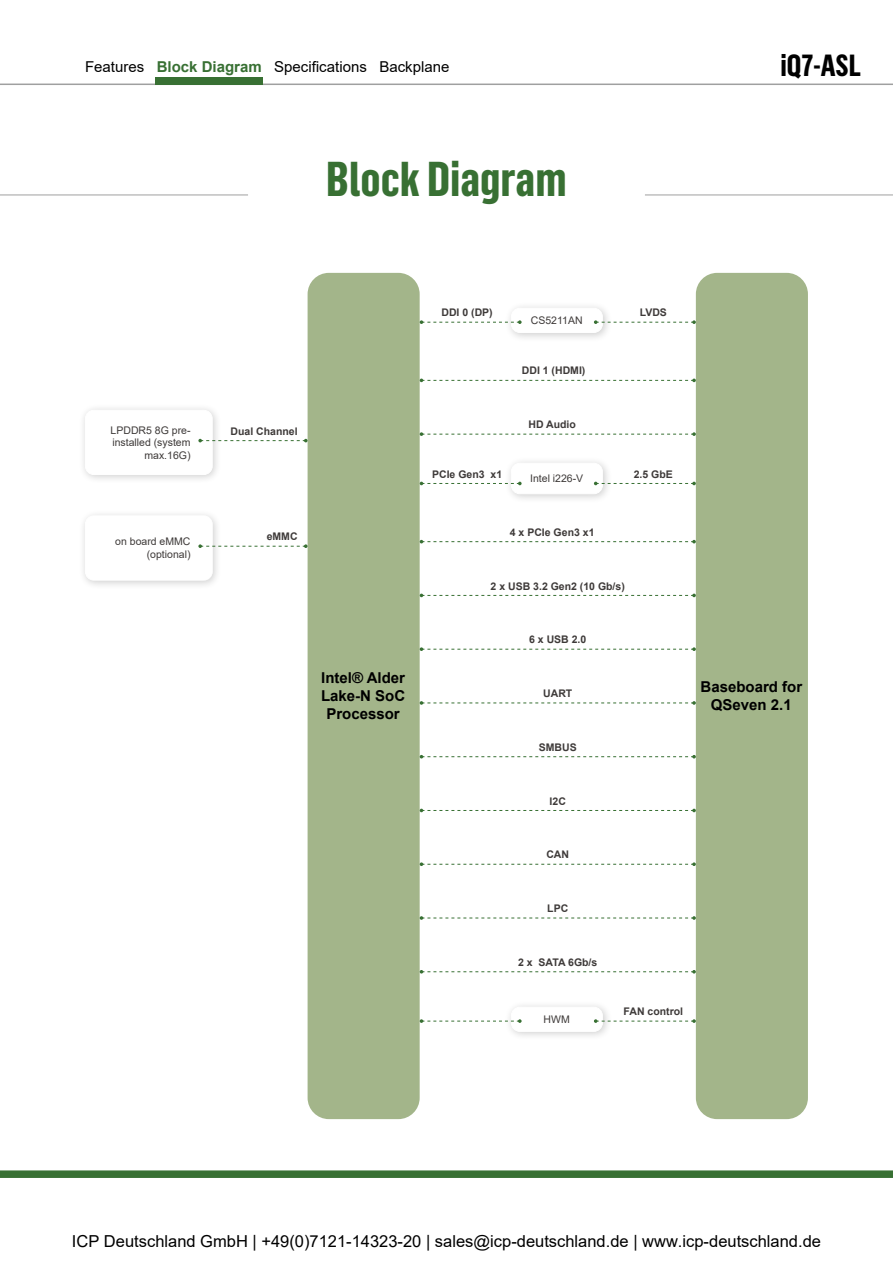
<style>
.page{position:relative;width:893px;height:1263px;background:#fff}
.page>*{position:absolute;margin:0;border:0;box-sizing:border-box;transform-origin:0 0}
.t1{font:700 48px "Flama Condensed";color:#387033}
.t2{font:700 30px "Flama Condensed";color:#000}
.t3{font:16.5px "Arial";color:#000}
.t4{font:700 15px/18px "Arial";color:#000;text-align:center}
.t5{font:15px "Arial";color:#000}
.t6{font:700 10.5px "Arial";color:#3e3a39}
.t7{font:10.5px/12.6px "Arial";color:#3e3a39;text-align:right}
.s1{font-weight:700;color:#387033}
</style>
<div class="page">
<hr style="left:0;top:84px;width:893px;height:1px;background:#9fa0a0">
<div style="left:156px;top:78px;width:107px;height:7px;background:#387033"></div>
<div style="left:0;top:1170px;width:893px;height:8px;background:#387033"></div>
<div style="left:308px;top:273px;width:112px;height:846px;background:#a3b58a;border-radius:21px"></div>
<div style="left:696px;top:273px;width:112px;height:846px;background:#a3b58a;border-radius:21px"></div>
<div style="left:78px;top:403px;width:144px;height:82px;background:#000;opacity:.2"></div>
<div style="left:85px;top:410px;width:127px;height:64px;background:#fff;border-radius:9px"></div>
<div style="left:85px;top:410px;width:128px;height:65px;border:1px solid #fff;border-radius:9px"></div>
<div style="left:78px;top:509px;width:144px;height:81px;background:#000;opacity:.2"></div>
<div style="left:85px;top:516px;width:127px;height:64px;background:#fff;border-radius:9px"></div>
<div style="left:85px;top:515px;width:128px;height:65px;border:1px solid #fff;border-radius:9px"></div>
<svg style="left:198px;top:439px;width:110px;height:3px"></svg>
<div style="left:504px;top:301px;width:108px;height:42px;background:#000;opacity:.2"></div>
<div style="left:511px;top:308px;width:91px;height:24px;background:#fff;border-radius:9px"></div>
<div style="left:511px;top:308px;width:92px;height:25px;border:1px solid #fff;border-radius:9px"></div>
<svg style="left:420px;top:320px;width:102px;height:4px"></svg>
<svg style="left:594px;top:320px;width:102px;height:4px"></svg>
<div style="left:504px;top:1000px;width:108px;height:42px;background:#000;opacity:.2"></div>
<div style="left:511px;top:1007px;width:91px;height:24px;background:#fff;border-radius:9px"></div>
<div style="left:511px;top:1007px;width:92px;height:25px;border:1px solid #fff;border-radius:9px"></div>
<svg style="left:420px;top:1019px;width:102px;height:4px"></svg>
<svg style="left:594px;top:1019px;width:102px;height:4px"></svg>
<div style="left:504px;top:456px;width:108px;height:48px;background:#000;opacity:.2"></div>
<div style="left:511px;top:463px;width:91px;height:31px;background:#fff;border-radius:9px"></div>
<div style="left:511px;top:463px;width:92px;height:31px;border:1px solid #fff;border-radius:9px"></div>
<svg style="left:420px;top:482px;width:102px;height:3px"></svg>
<svg style="left:594px;top:482px;width:102px;height:3px"></svg>
<svg style="left:420px;top:379px;width:276px;height:3px"></svg>
<svg style="left:420px;top:432px;width:276px;height:4px"></svg>
<svg style="left:420px;top:540px;width:276px;height:3px"></svg>
<svg style="left:420px;top:594px;width:276px;height:3px"></svg>
<svg style="left:420px;top:647px;width:276px;height:4px"></svg>
<svg style="left:420px;top:701px;width:276px;height:4px"></svg>
<svg style="left:420px;top:755px;width:276px;height:3px"></svg>
<svg style="left:420px;top:809px;width:276px;height:3px"></svg>
<svg style="left:420px;top:862px;width:276px;height:4px"></svg>
<svg style="left:420px;top:916px;width:276px;height:4px"></svg>
<svg style="left:420px;top:970px;width:276px;height:3px"></svg>
<svg style="left:198px;top:544px;width:110px;height:4px"></svg>
<hr style="left:0;top:195px;width:248px;height:1px;background:#9fa0a0">
<hr style="left:645px;top:195px;width:248px;height:1px;background:#9fa0a0">
<h3 class="t5" style="left:85px;top:57px;width:366px">Features <span class="s1">Block Diagram</span> Specifications Backplane</h3>
<h2 class="t2" style="left:780px;top:46px;width:82px">iQ7-ASL</h2>
<h1 class="t1" style="left:326px;top:149px;width:242px">Block Diagram</h1>
<p class="t6" style="left:441px;top:305px;width:53px">DDI 0 (DP)</p>
<p class="t6" style="left:640px;top:305px;width:29px">LVDS</p>
<p class="t7" style="left:531px;top:314px;width:53px">CS5211AN</p>
<p class="t7" style="left:111px;top:423px;width:81px">LPDDR5 8G pre&shy;installed (system max.16G)</p>
<p class="t7" style="left:115px;top:535px;width:77px">on board eMMC (optional)</p>
<p class="t6" style="left:231px;top:424px;width:69px">Dual Channel</p>
<p class="t6" style="left:267px;top:529px;width:32px">eMMC</p>
<p class="t6" style="left:522px;top:363px;width:65px">DDI 1 (HDMI)</p>
<p class="t6" style="left:528px;top:417px;width:49px">HD Audio</p>
<p class="t6" style="left:432px;top:466px;width:72px">PCIe Gen3 x1</p>
<p class="t6" style="left:634px;top:466px;width:41px">2.5 GbE</p>
<p class="t7" style="left:530px;top:472px;width:55px">Intel i226-V</p>
<p class="t6" style="left:510px;top:525px;width:86px">4 x PCIe Gen3 x1</p>
<p class="t6" style="left:491px;top:578px;width:136px">2 x USB 3.2 Gen2 (10 Gb/s)</p>
<p class="t6" style="left:529px;top:632px;width:59px">6 x USB 2.0</p>
<h3 class="t4" style="left:321px;top:669px;width:86px">Intel® Alder<br>Lake-N SoC<br>Processor</h3>
<h3 class="t4" style="left:700px;top:678px;width:103px">Baseboard for<br>QSeven 2.1</h3>
<p class="t6" style="left:543px;top:686px;width:31px">UART</p>
<p class="t6" style="left:539px;top:740px;width:39px">SMBUS</p>
<p class="t6" style="left:550px;top:793px;width:18px">I2C</p>
<p class="t6" style="left:546px;top:847px;width:24px">CAN</p>
<p class="t6" style="left:547px;top:901px;width:23px">LPC</p>
<p class="t6" style="left:518px;top:955px;width:81px">2 x SATA 6Gb/s</p>
<p class="t7" style="left:544px;top:1013px;width:28px">HWM</p>
<p class="t6" style="left:624px;top:1004px;width:61px">FAN control</p>
<h3 class="t3" style="left:72px;top:1229px;width:751px">ICP Deutschland GmbH | +49(0)7121-14323-20 | sales@icp-deutschland.de | www.icp-deutschland.de</h3>
</div>
